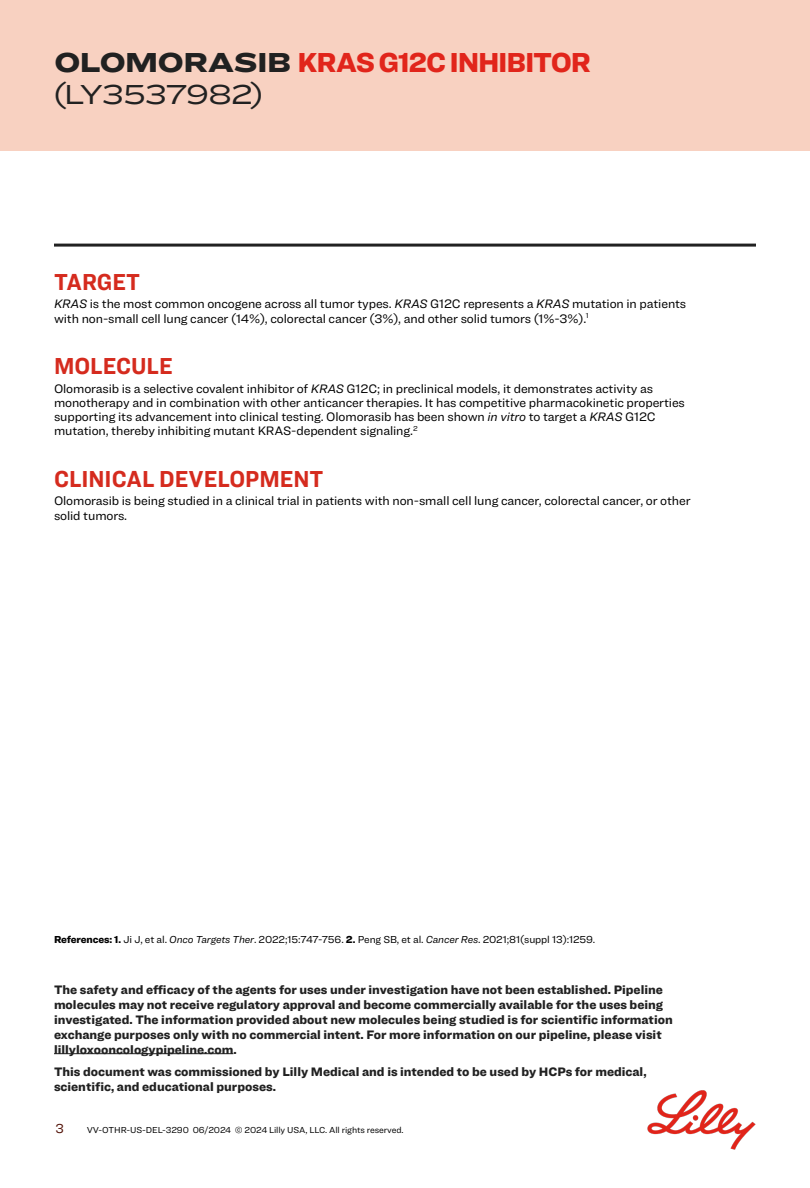
<style>
.page{position:relative;width:810px;height:1188px;background:#fff}
.page>*{position:absolute;margin:0;border:0;box-sizing:border-box;transform-origin:0 0}
.FC_Title_Thin{font:900 28.5px "Ringside";letter-spacing:-.045em;color:#e1251b}
.FC_Title_Thin-2{font:28.5px "Ringside Extra Wide";letter-spacing:-.04em;color:#212121}
.subhead{font:700 24px "Ringside Narrow";color:#d52b1e}
.t1{font:13.5px "Ringside";color:#521207}
.text{font:12.75px/14.2px "Ringside";letter-spacing:-.01em;color:#000}
.disclaimer{font:900 12.75px/15px "Ringside";color:#212121}
.references_text{font:10.5px "Ringside";letter-spacing:-.01em;color:#000}
.t2{font:9px "Ringside";letter-spacing:-.01em;color:#000}
.s1{font-family:"Ringside Extra Wide";color:#212121}
.s2{font-style:italic}
.s3{font-weight:900}
</style>
<div class="page">
<div style="left:0;top:0;width:810px;height:150px;background:#f8d1c1"></div>
<hr style="left:54px;top:1053px;width:179px;height:1px;background:#212121">
<img style="left:647px;top:1090px;width:109px;height:60px">
<hr style="left:54px;top:244px;width:702px;height:3px;background:#212121">
<p class="FC_Title_Thin" style="left:54px;top:41px;width:539px"><span class="s1">OLOMORASIB</span> KRAS G12C INHIBITOR</p>
<p class="FC_Title_Thin-2" style="left:54px;top:73px;width:210px">(LY3537982)</p>
<p class="subhead" style="left:54px;top:264px;width:88px">TARGET</p>
<p class="text" style="left:54px;top:297px;width:634px"><span class="s2">KRAS</span> is the most common oncogene across all tumor types. <span class="s2">KRAS</span> G12C represents a <span class="s2">KRAS</span> mutation in patients with non-small cell lung cancer (14%), colorectal cancer (3%), and other solid tumors (1%-3%).<sup>1</sup></p>
<p class="subhead" style="left:54px;top:349px;width:120px">MOLECULE</p>
<p class="text" style="left:54px;top:381px;width:633px">Olomorasib is a selective covalent inhibitor of <span class="s2">KRAS</span> G12C; in preclinical models, it demonstrates activity as monotherapy and in combination with other anticancer therapies. It has competitive pharmacokinetic properties supporting its advancement into clinical testing. Olomorasib has been shown <span class="s2">in vitro</span> to target a <span class="s2">KRAS</span> G12C mutation, thereby inhibiting mutant KRAS-dependent signaling.<sup>2</sup></p>
<p class="subhead" style="left:54px;top:461px;width:271px">CLINICAL DEVELOPMENT</p>
<p class="text" style="left:54px;top:494px;width:638px">Olomorasib is being studied in a clinical trial in patients with non-small cell lung cancer, colorectal cancer, or other solid tumors.</p>
<p class="references_text" style="left:54px;top:932px;width:543px"><span class="s3">References: 1.</span> Ji J, et al. <span class="s2">Onco Targets Ther</span>. 2022;15:747-756. <span class="s3">2.</span> Peng SB, et al. <span class="s2">Cancer Res</span>. 2021;81(suppl 13):1259.</p>
<p class="disclaimer" style="left:54px;top:981px;width:620px">The safety and efficacy of the agents for uses under investigation have not been established. Pipeline molecules may not receive regulatory approval and become commercially available for the uses being investigated. The information provided about new molecules being studied is for scientific information exchange purposes only with no commercial intent. For more information on our pipeline, please visit lillyloxooncologypipeline.com.</p>
<p class="disclaimer" style="left:54px;top:1064px;width:594px">This document was commissioned by Lilly Medical and is intended to be used by HCPs for medical, scientific, and educational purposes.</p>
<p class="t1" style="left:55px;top:1119px;width:10px">3</p>
<p class="t2" style="left:87px;top:1124px;width:318px">VV-OTHR-US-DEL-3290 06/2024 © 2024 Lilly USA, LLC. All rights reserved.</p>
</div>
